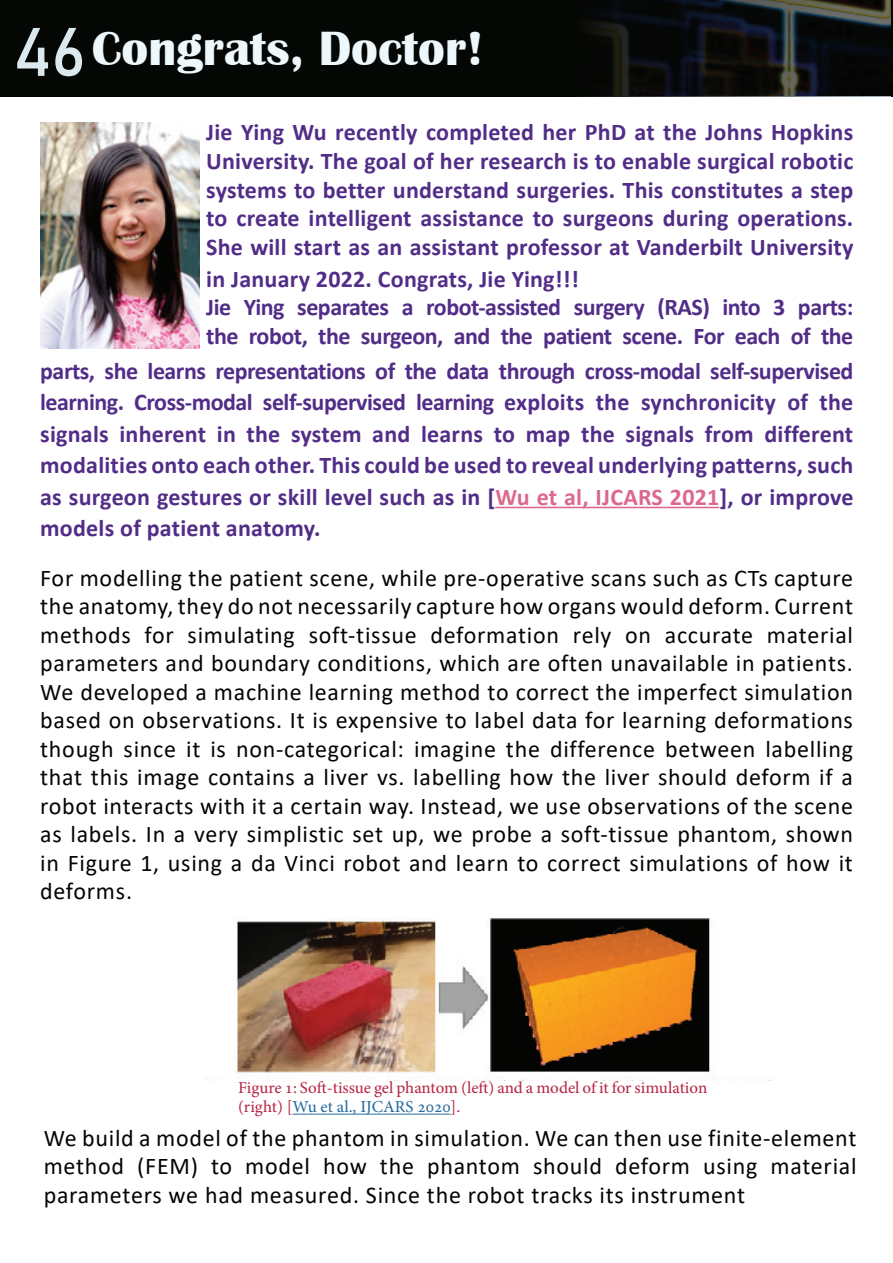
<style>
.page{position:relative;width:893px;height:1263px;background:#fff}
.page>*{position:absolute;margin:0;border:0;box-sizing:border-box;transform-origin:0 0}
.t1{font:700 49.5px "Britannic";color:#eef8fb}
.t2{font:24px/28.5px "Calibri";letter-spacing:.03em;color:#040503;text-align:justify}
.t3{font:700 24px/31.5px "Calibri";color:#522d88;text-align:justify}
.t4{font:700 24px/28.8px "Calibri";letter-spacing:-.02em;color:#522d88}
.t5{font:16.5px/19.8px "Adobe Hebrew";color:#b62847}
.s1{font-family:"Bahnschrift";font-weight:400;font-size:67.5px;color:#dae9ed}
.s2{color:#db698c}
.s3{color:#276b9f}
</style>
<div class="page">
<div style="left:0;top:0;width:891px;height:96px;background:#050705"></div>
<svg style="left:662px;top:0;width:231px;height:96px"></svg>
<img style="left:40px;top:122px;width:160px;height:227px">
<hr style="left:495px;top:507px;width:224px;height:1px;background:#db698c">
<img style="left:236px;top:918px;width:535px;height:163px">
<hr style="left:293px;top:1114px;width:158px;height:1px;background:#276b9f">
<h1 class="t1" style="left:13px;top:21px;width:473px"><span class="s1">46</span>Congrats, Doctor!</h1>
<p class="t3" style="left:206px;top:117px;width:649px;line-height:28.8px">Jie Ying Wu recently completed her PhD at the Johns Hopkins University. The goal of her research is to enable surgical robotic systems to better understand surgeries. This constitutes a step to create intelligent assistance to surgeons during operations.<br>She will start as an assistant professor at Vanderbilt University</p>
<p class="t4" style="left:206px;top:264px;width:649px">in January 2022. Congrats, Jie Ying!!!<br>Jie Ying separates a robot-assisted surgery (RAS) into 3 parts: the robot, the surgeon, and the patient scene. For each of the</p>
<p class="t3" style="left:40px;top:355px;width:815px">parts, she learns representations of the data through cross-modal self-supervised learning. Cross-modal self-supervised learning exploits the synchronicity of the signals inherent in the system and learns to map the signals from different modalities onto each other. This could be used to reveal underlying patterns, such as surgeon gestures or skill level such as in [<span class="s2">Wu et al, IJCARS 2021</span>], or improve models of patient anatomy.</p>
<p class="t2" style="left:40px;top:563px;width:814px">For modelling the patient scene, while pre-operative scans such as CTs capture the anatomy, they do not necessarily capture how organs would deform. Current methods for simulating soft-tissue deformation rely on accurate material parameters and boundary conditions, which are often unavailable in patients.<br>We developed a machine learning method to correct the imperfect simulation based on observations. It is expensive to label data for learning deformations though since it is non-categorical: imagine the difference between labelling that this image contains a liver vs. labelling how the liver should deform if a robot interacts with it a certain way. Instead, we use observations of the scene as labels. In a very simplistic set up, we probe a soft-tissue phantom, shown in Figure 1, using a da Vinci robot and learn to correct simulations of how it deforms.</p>
<p class="t5" style="left:238px;top:1077px;width:471px">Figure 1: Soft-tissue gel phantom (left) and a model of it for simulation (right) [<span class="s3">Wu et al., IJCARS 2020</span>].</p>
<p class="t2" style="left:44px;top:1123px;width:814px">We build a model of the phantom in simulation. We can then use finite-element method (FEM) to model how the phantom should deform using material parameters we had measured. Since the robot tracks its instrument</p>
</div>
